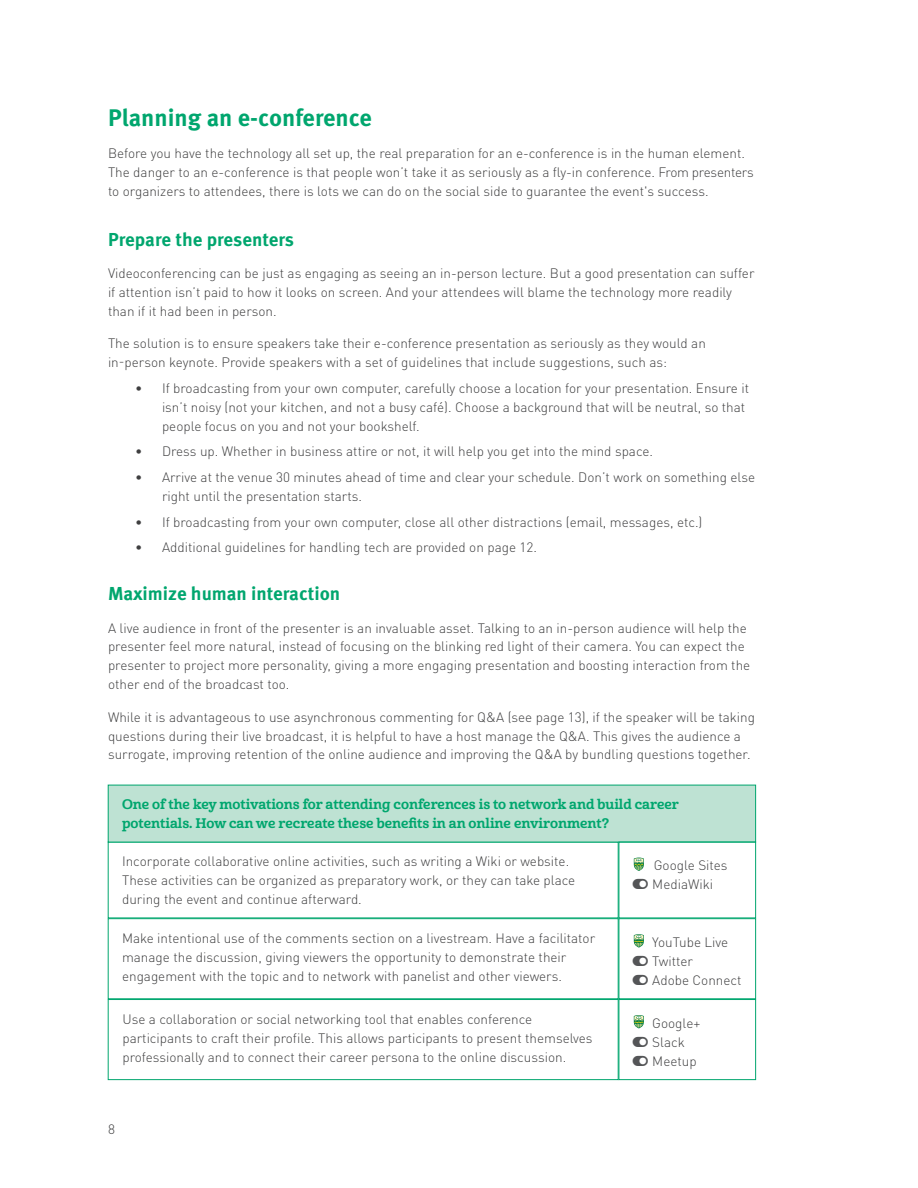
<style>
.page{position:relative;width:918px;height:1188px;background:#fff}
.page>*{position:absolute;margin:0;border:0;box-sizing:border-box;transform-origin:0 0}
.t1{font:700 24px "Meta Pro";color:#00a66e}
.t2{font:700 18.75px "Meta Pro";color:#00a66e}
.t3{font:300 13.5px/18.9px "DIN Pro";color:#3e3e3f}
.t4{font:13.5px/18.9px "Cabrito Nor Bol";color:#00a66e}
.s1{color:#545557}
</style>
<div class="page">
<div style="left:108px;top:842px;width:511px;height:76px;border:1px solid #00a66e"></div>
<div style="left:108px;top:785px;width:648px;height:57px;background:#bee2d3"></div>
<div style="left:108px;top:918px;width:511px;height:81px;border:1px solid #00a66e"></div>
<div style="left:108px;top:999px;width:511px;height:81px;border:1px solid #00a66e"></div>
<svg style="left:634px;top:858px;width:10px;height:13px"></svg>
<div style="left:619px;top:842px;width:137px;height:76px;border:1px solid #00a66e"></div>
<svg style="left:634px;top:934px;width:10px;height:14px"></svg>
<div style="left:619px;top:918px;width:137px;height:81px;border:1px solid #00a66e"></div>
<svg style="left:634px;top:1015px;width:10px;height:13px"></svg>
<div style="left:619px;top:999px;width:137px;height:81px;border:1px solid #00a66e"></div>
<h1 class="t1" style="left:108px;top:103px;width:265px">Planning an e-conference</h1>
<p class="t3" style="left:108px;top:143px;width:647px">Before you have the technology all set up, the real preparation for an e-conference is in the human element.<br>The danger to an e-conference is that people won’t take it as seriously as a fly-in conference. From presenters to organizers to attendees, there is lots we can do on the social side to guarantee the event's success.</p>
<h2 class="t2" style="left:108px;top:227px;width:188px">Prepare the presenters</h2>
<p class="t3" style="left:108px;top:263px;width:648px">Videoconferencing can be just as engaging as seeing an in-person lecture. But a good presentation can suffer if attention isn’t paid to how it looks on screen. And your attendees will blame the technology more readily than if it had been in person.</p>
<p class="t3" style="left:108px;top:333px;width:599px">The solution is to ensure speakers take their e-conference presentation as seriously as they would an in-person keynote. Provide speakers with a set of guidelines that include suggestions, such as:</p>
<p class="t3" style="left:162px;top:377px;width:589px;text-indent:-27px">• If broadcasting from your own computer, carefully choose a location for your presentation. Ensure it isn’t noisy (not your kitchen, and not a busy café). Choose a background that will be neutral, so that people focus on you and not your bookshelf.</p>
<p class="t3" style="left:135px;top:441px;width:520px">• Dress up. Whether in business attire or not, it will help you get into the mind space.</p>
<p class="t3" style="left:162px;top:467px;width:595px;text-indent:-27px">• Arrive at the venue 30 minutes ahead of time and clear your schedule. Don’t work on something else right until the presentation starts.</p>
<p class="t3" style="left:135px;top:511px;width:569px">• If broadcasting from your own computer, close all other distractions (email, messages, etc.)</p>
<p class="t3" style="left:135px;top:537px;width:403px">• Additional guidelines for handling tech are provided on page 12.</p>
<h2 class="t2" style="left:108px;top:582px;width:234px">Maximize human interaction</h2>
<p class="t3" style="left:108px;top:617px;width:644px">A live audience in front of the presenter is an invaluable asset. Talking to an in-person audience will help the presenter feel more natural, instead of focusing on the blinking red light of their camera. You can expect the presenter to project more personality, giving a more engaging presentation and boosting interaction from the other end of the broadcast too.</p>
<p class="t3" style="left:108px;top:706px;width:649px">While it is advantageous to use asynchronous commenting for Q&amp;A (see page 13), if the speaker will be taking questions during their live broadcast, it is helpful to have a host manage the Q&amp;A. This gives the audience a surrogate, improving retention of the online audience and improving the Q&amp;A by bundling questions together.</p>
<p class="t4" style="left:122px;top:795px;width:558px">One of the key motivations for attending conferences is to network and build career potentials. How can we recreate these benefits in an online environment?</p>
<p class="t3" style="left:122px;top:851px;width:455px">Incorporate collaborative online activities, such as writing a Wiki or website.<br>These activities can be organized as preparatory work, or they can take place during the event and continue afterward.</p>
<p class="t3" style="left:122px;top:927px;width:475px">Make intentional use of the comments section on a livestream. Have a facilitator manage the discussion, giving viewers the opportunity to demonstrate their engagement with the topic and to network with panelist and other viewers.</p>
<p class="t3" style="left:122px;top:1008px;width:472px">Use a collaboration or social networking tool that enables conference participants to craft their profile. This allows participants to present themselves professionally and to connect their career persona to the online discussion.</p>
<p class="t3" style="left:108px;top:1119px;width:8px">8</p>
<p class="t3" style="left:654px;top:855px;width:75px">Google Sites</p>
<p class="t3" style="left:633px;top:874px;width:82px"><span class="s1">□●■</span> MediaWiki</p>
<p class="t3" style="left:652px;top:932px;width:78px">YouTube Live</p>
<p class="t3" style="left:633px;top:951px;width:62px"><span class="s1">□●■</span> Twitter</p>
<p class="t3" style="left:633px;top:969px;width:110px"><span class="s1">□●■</span> Adobe Connect</p>
<p class="t3" style="left:652px;top:1012px;width:50px">Google+</p>
<p class="t3" style="left:633px;top:1031px;width:54px"><span class="s1">□●■</span> Slack</p>
<p class="t3" style="left:633px;top:1050px;width:65px"><span class="s1">□●■</span> Meetup</p>
</div>
